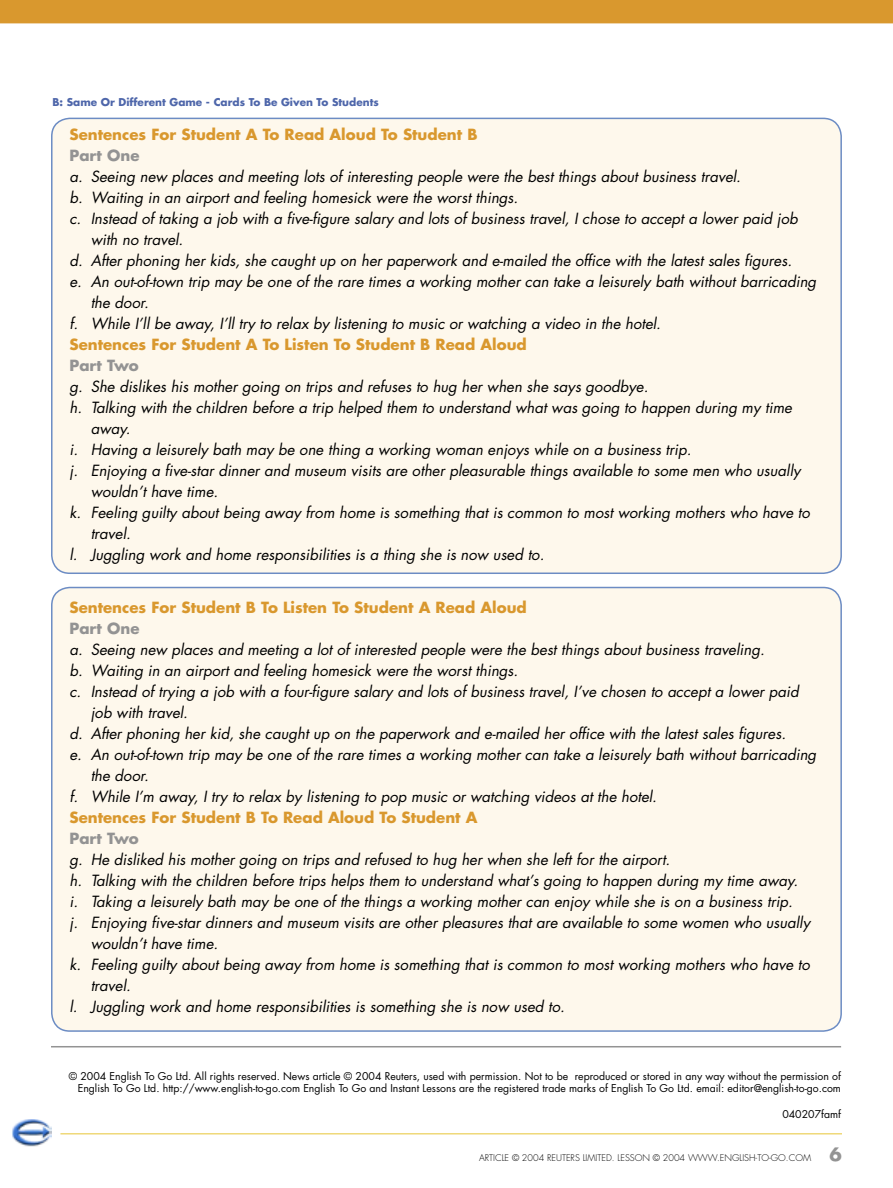
<style>
.page{position:relative;width:893px;height:1188px;background:#fff}
.page>*{position:absolute;margin:0;border:0;box-sizing:border-box;transform-origin:0 0}
.t1{font:italic 15px "Futura";color:#000}
.t2{font:700 15px "Futura";color:#d9982e}
.t3{font:700 15px "Futura";color:#939393}
.t4{font:10.5px/12.8px "Futura";color:#000;text-align:right}
.t5{font:700 10.5px "Futura";color:#4e66aa}
.t6{font:300 9px "Futura";color:#000}
.s1{font-weight:700;font-size:18px;color:#939393}
</style>
<div class="page">
<hr style="left:60px;top:1133px;width:782px;height:1px;background:#e8c536">
<div style="left:0;top:0;width:893px;height:23px;background:#d9982e"></div>
<img style="left:12px;top:1120px;width:39px;height:27px">
<div style="left:51px;top:586px;width:791px;height:445px;background:#fef8ec"></div>
<div style="left:51px;top:117px;width:791px;height:456px;background:#fef8ec"></div>
<hr style="left:51px;top:1046px;width:790px;height:1px;background:#939393">
<p class="t5" style="left:52px;top:95px;width:328px">B: Same Or Different Game - Cards To Be Given To Students</p>
<p class="t2" style="left:69px;top:124px;width:410px">Sentences For Student A To Read Aloud To Student B</p>
<p class="t3" style="left:69px;top:145px;width:72px">Part One</p>
<p class="t1" style="left:69px;top:166px;width:673px">a. Seeing new places and meeting lots of interesting people were the best things about business travel.</p>
<p class="t1" style="left:69px;top:187px;width:450px">b. Waiting in an airport and feeling homesick were the worst things.</p>
<p class="t1" style="left:69px;top:208px;width:730px">c. Instead of taking a job with a five-figure salary and lots of business travel, I chose to accept a lower paid job</p>
<p class="t1" style="left:91px;top:229px;width:94px">with no travel.</p>
<p class="t1" style="left:69px;top:250px;width:724px">d. After phoning her kids, she caught up on her paperwork and e-mailed the office with the latest sales figures.</p>
<p class="t1" style="left:69px;top:271px;width:748px">e. An out-of-town trip may be one of the rare times a working mother can take a leisurely bath without barricading</p>
<p class="t1" style="left:91px;top:292px;width:60px">the door.</p>
<p class="t1" style="left:69px;top:313px;width:593px">f. While I’ll be away, I’ll try to relax by listening to music or watching a video in the hotel.</p>
<p class="t2" style="left:69px;top:334px;width:459px">Sentences For Student A To Listen To Student B Read Aloud</p>
<p class="t3" style="left:69px;top:355px;width:71px">Part Two</p>
<p class="t1" style="left:69px;top:376px;width:580px">g. She dislikes his mother going on trips and refuses to hug her when she says goodbye.</p>
<p class="t1" style="left:69px;top:397px;width:724px">h. Talking with the children before a trip helped them to understand what was going to happen during my time</p>
<p class="t1" style="left:91px;top:418px;width:41px">away.</p>
<p class="t1" style="left:69px;top:439px;width:624px">i. Having a leisurely bath may be one thing a working woman enjoys while on a business trip.</p>
<p class="t1" style="left:69px;top:460px;width:733px">j. Enjoying a five-star dinner and museum visits are other pleasurable things available to some men who usually</p>
<p class="t1" style="left:91px;top:481px;width:129px">wouldn’t have time.</p>
<p class="t1" style="left:69px;top:502px;width:742px">k. Feeling guilty about being away from home is something that is common to most working mothers who have to</p>
<p class="t1" style="left:91px;top:523px;width:42px">travel.</p>
<p class="t1" style="left:69px;top:544px;width:476px">l. Juggling work and home responsibilities is a thing she is now used to.</p>
<p class="t2" style="left:69px;top:597px;width:459px">Sentences For Student B To Listen To Student A Read Aloud</p>
<p class="t3" style="left:69px;top:618px;width:72px">Part One</p>
<p class="t1" style="left:69px;top:639px;width:697px">a. Seeing new places and meeting a lot of interested people were the best things about business traveling.</p>
<p class="t1" style="left:69px;top:660px;width:450px">b. Waiting in an airport and feeling homesick were the worst things.</p>
<p class="t1" style="left:69px;top:681px;width:731px">c. Instead of trying a job with a four-figure salary and lots of business travel, I’ve chosen to accept a lower paid</p>
<p class="t1" style="left:91px;top:702px;width:99px">job with travel.</p>
<p class="t1" style="left:69px;top:723px;width:718px">d. After phoning her kid, she caught up on the paperwork and e-mailed her office with the latest sales figures.</p>
<p class="t1" style="left:69px;top:744px;width:748px">e. An out-of-town trip may be one of the rare times a working mother can take a leisurely bath without barricading</p>
<p class="t1" style="left:91px;top:765px;width:60px">the door.</p>
<p class="t1" style="left:69px;top:786px;width:589px">f. While I’m away, I try to relax by listening to pop music or watching videos at the hotel.</p>
<p class="t2" style="left:69px;top:807px;width:410px">Sentences For Student B To Read Aloud To Student A</p>
<p class="t3" style="left:69px;top:828px;width:71px">Part Two</p>
<p class="t1" style="left:69px;top:849px;width:602px">g. He disliked his mother going on trips and refused to hug her when she left for the airport.</p>
<p class="t1" style="left:69px;top:870px;width:730px">h. Talking with the children before trips helps them to understand what’s going to happen during my time away.</p>
<p class="t1" style="left:69px;top:891px;width:725px">i. Taking a leisurely bath may be one of the things a working mother can enjoy while she is on a business trip.</p>
<p class="t1" style="left:69px;top:912px;width:742px">j. Enjoying five-star dinners and museum visits are other pleasures that are available to some women who usually</p>
<p class="t1" style="left:91px;top:933px;width:129px">wouldn’t have time.</p>
<p class="t1" style="left:69px;top:954px;width:742px">k. Feeling guilty about being away from home is something that is common to most working mothers who have to</p>
<p class="t1" style="left:91px;top:975px;width:42px">travel.</p>
<p class="t1" style="left:69px;top:996px;width:497px">l. Juggling work and home responsibilities is something she is now used to.</p>
<p class="t4" style="left:69px;top:1069px;width:774px">© 2004 English To Go Ltd. All rights reserved. News article © 2004 Reuters, used with permission. Not to be reproduced or stored in any way without the permission of<br>English To Go Ltd. http://www.english-to-go.com English To Go and Instant Lessons are the registered trade marks of English To Go Ltd. email: editor@english-to-go.com</p>
<p class="t4" style="left:782px;top:1108px;width:60px">040207famf</p>
<p class="t6" style="left:479px;top:1152px;width:364px">ARTICLE © 2004 REUTERS LIMITED. LESSON © 2004 WWW.ENGLISH-TO-GO.COM <span class="s1">6</span></p>
</div>
